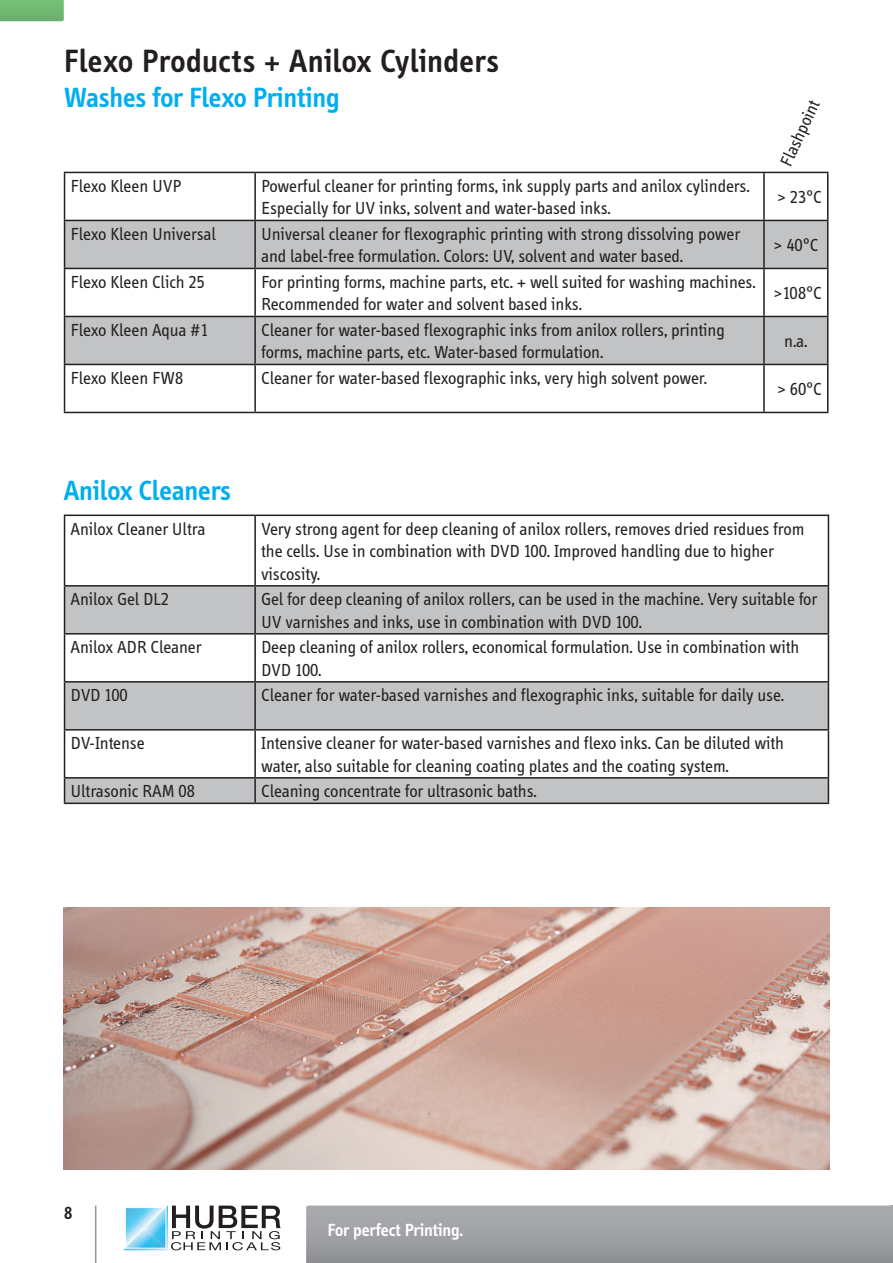
<style>
.page{position:relative;width:893px;height:1263px;background:#fff}
.page>*{position:absolute;margin:0;border:0;box-sizing:border-box;transform-origin:0 0}
.t1{font:600 33px "Info";letter-spacing:.015em;color:#231f20}
.t2{font:600 28.5px "Info";color:#00aeef}
.t3{font:18px/22.5px "Info";color:#231f20}
.t4{font:600 18px "Info";color:#fff}
.t5{font:600 18px "Info";color:#231f20}
</style>
<div class="page">
<svg style="left:0;top:0;width:64px;height:21px"></svg>
<svg style="left:123px;top:1205px;width:158px;height:46px"></svg>
<hr style="left:95px;top:1205px;width:1px;height:58px;background:#939598">
<svg style="left:306px;top:1205px;width:587px;height:58px;background:#9ea0a3"></svg>
<img style="left:64px;top:908px;width:765px;height:261px">
<svg style="left:65px;top:221px;width:762px;height:143px;fill:#c2c3c5"></svg>
<hr style="left:64px;top:173px;width:1px;height:47px;background:#231f20">
<hr style="left:254px;top:173px;width:2px;height:47px;background:#231f20">
<hr style="left:763px;top:173px;width:2px;height:47px;background:#231f20">
<hr style="left:827px;top:173px;width:1px;height:47px;background:#231f20">
<hr style="left:64px;top:220px;width:191px;height:1px;background:#231f20">
<hr style="left:64px;top:221px;width:1px;height:47px;background:#231f20">
<hr style="left:255px;top:220px;width:509px;height:1px;background:#231f20">
<hr style="left:254px;top:221px;width:2px;height:47px;background:#231f20">
<hr style="left:764px;top:220px;width:64px;height:1px;background:#231f20">
<hr style="left:763px;top:221px;width:2px;height:47px;background:#231f20">
<hr style="left:827px;top:221px;width:1px;height:47px;background:#231f20">
<hr style="left:64px;top:268px;width:191px;height:1px;background:#231f20">
<hr style="left:64px;top:269px;width:1px;height:47px;background:#231f20">
<hr style="left:255px;top:268px;width:509px;height:1px;background:#231f20">
<hr style="left:254px;top:269px;width:2px;height:47px;background:#231f20">
<hr style="left:764px;top:268px;width:64px;height:1px;background:#231f20">
<hr style="left:763px;top:269px;width:2px;height:47px;background:#231f20">
<hr style="left:827px;top:269px;width:1px;height:47px;background:#231f20">
<hr style="left:64px;top:316px;width:191px;height:1px;background:#231f20">
<hr style="left:64px;top:317px;width:1px;height:47px;background:#231f20">
<hr style="left:255px;top:316px;width:509px;height:1px;background:#231f20">
<hr style="left:254px;top:317px;width:2px;height:47px;background:#231f20">
<hr style="left:764px;top:316px;width:64px;height:1px;background:#231f20">
<hr style="left:763px;top:317px;width:2px;height:47px;background:#231f20">
<hr style="left:827px;top:317px;width:1px;height:47px;background:#231f20">
<hr style="left:64px;top:364px;width:191px;height:1px;background:#231f20">
<hr style="left:64px;top:365px;width:1px;height:47px;background:#231f20">
<hr style="left:255px;top:364px;width:509px;height:1px;background:#231f20">
<hr style="left:254px;top:365px;width:2px;height:47px;background:#231f20">
<hr style="left:764px;top:364px;width:64px;height:1px;background:#231f20">
<hr style="left:763px;top:365px;width:2px;height:47px;background:#231f20">
<hr style="left:827px;top:365px;width:1px;height:47px;background:#231f20">
<hr style="left:64px;top:412px;width:191px;height:1px;background:#231f20">
<hr style="left:255px;top:412px;width:509px;height:1px;background:#231f20">
<hr style="left:764px;top:412px;width:64px;height:1px;background:#231f20">
<hr style="left:64px;top:172px;width:191px;height:1px;background:#231f20">
<hr style="left:255px;top:172px;width:509px;height:1px;background:#231f20">
<hr style="left:764px;top:172px;width:64px;height:1px;background:#231f20">
<svg style="left:65px;top:586px;width:763px;height:216px;fill:#c2c3c5"></svg>
<hr style="left:64px;top:516px;width:1px;height:69px;background:#231f20">
<hr style="left:254px;top:516px;width:2px;height:69px;background:#231f20">
<hr style="left:828px;top:516px;width:1px;height:69px;background:#231f20">
<hr style="left:64px;top:585px;width:191px;height:1px;background:#231f20">
<hr style="left:64px;top:586px;width:1px;height:47px;background:#231f20">
<hr style="left:255px;top:585px;width:574px;height:1px;background:#231f20">
<hr style="left:254px;top:586px;width:2px;height:47px;background:#231f20">
<hr style="left:828px;top:586px;width:1px;height:47px;background:#231f20">
<hr style="left:64px;top:633px;width:191px;height:1px;background:#231f20">
<hr style="left:64px;top:634px;width:1px;height:47px;background:#231f20">
<hr style="left:255px;top:633px;width:574px;height:1px;background:#231f20">
<hr style="left:254px;top:634px;width:2px;height:47px;background:#231f20">
<hr style="left:828px;top:634px;width:1px;height:47px;background:#231f20">
<hr style="left:64px;top:681px;width:191px;height:1px;background:#231f20">
<hr style="left:64px;top:682px;width:1px;height:47px;background:#231f20">
<hr style="left:255px;top:681px;width:574px;height:1px;background:#231f20">
<hr style="left:254px;top:682px;width:2px;height:47px;background:#231f20">
<hr style="left:828px;top:682px;width:1px;height:47px;background:#231f20">
<hr style="left:64px;top:729px;width:191px;height:1px;background:#231f20">
<hr style="left:64px;top:730px;width:1px;height:47px;background:#231f20">
<hr style="left:255px;top:729px;width:574px;height:1px;background:#231f20">
<hr style="left:254px;top:730px;width:2px;height:47px;background:#231f20">
<hr style="left:828px;top:730px;width:1px;height:47px;background:#231f20">
<hr style="left:64px;top:777px;width:191px;height:1px;background:#231f20">
<svg style="left:64px;top:778px;width:1px;height:24px"></svg>
<hr style="left:255px;top:777px;width:574px;height:1px;background:#231f20">
<hr style="left:254px;top:778px;width:2px;height:24px;background:#231f20">
<svg style="left:828px;top:778px;width:1px;height:24px"></svg>
<hr style="left:64px;top:802px;width:191px;height:2px;background:#231f20">
<hr style="left:255px;top:802px;width:574px;height:2px;background:#231f20">
<hr style="left:64px;top:514px;width:191px;height:2px;background:#231f20">
<hr style="left:255px;top:514px;width:574px;height:2px;background:#231f20">
<h1 class="t1" style="left:64px;top:42px;width:436px">Flexo Products + Anilox Cylinders</h1>
<h2 class="t2" style="left:64px;top:82px;width:277px">Washes for Flexo Printing</h2>
<p class="t3" style="left:775px;top:161px;width:72px;rotate:-65deg">Flashpoint</p>
<p class="t3" style="left:71px;top:175px;width:112px">Flexo Kleen UVP</p>
<p class="t3" style="left:261px;top:175px;width:490px">Powerful cleaner for printing forms, ink supply parts and anilox cylinders.<br>Especially for UV inks, solvent and water-based inks.</p>
<p class="t3" style="left:777px;top:186px;width:46px">&gt; 23°C</p>
<p class="t3" style="left:71px;top:223px;width:147px">Flexo Kleen Universal</p>
<p class="t3" style="left:261px;top:223px;width:480px">Universal cleaner for flexographic printing with strong dissolving power and label-free formulation. Colors: UV, solvent and water based.</p>
<p class="t3" style="left:773px;top:234px;width:46px">&gt; 40°C</p>
<p class="t3" style="left:71px;top:271px;width:136px">Flexo Kleen Clich 25</p>
<p class="t3" style="left:261px;top:271px;width:496px">For printing forms, machine parts, etc. + well suited for washing machines.<br>Recommended for water and solvent based inks.</p>
<p class="t3" style="left:773px;top:282px;width:50px">&gt;108°C</p>
<p class="t3" style="left:71px;top:319px;width:140px">Flexo Kleen Aqua #1</p>
<p class="t3" style="left:261px;top:319px;width:465px">Cleaner for water-based flexographic inks from anilox rollers, printing forms, machine parts, etc. Water-based formulation.</p>
<p class="t3" style="left:784px;top:330px;width:25px">n.a.</p>
<p class="t3" style="left:71px;top:367px;width:114px">Flexo Kleen FW8</p>
<p class="t3" style="left:261px;top:367px;width:447px">Cleaner for water-based flexographic inks, very high solvent power.</p>
<h2 class="t2" style="left:64px;top:474px;width:169px">Anilox Cleaners</h2>
<p class="t3" style="left:777px;top:378px;width:46px">&gt; 60°C</p>
<p class="t3" style="left:71px;top:518px;width:136px">Anilox Cleaner Ultra</p>
<p class="t3" style="left:261px;top:518px;width:545px">Very strong agent for deep cleaning of anilox rollers, removes dried residues from the cells. Use in combination with DVD 100. Improved handling due to higher viscosity.</p>
<p class="t3" style="left:71px;top:588px;width:100px">Anilox Gel DL2</p>
<p class="t3" style="left:261px;top:588px;width:558px">Gel for deep cleaning of anilox rollers, can be used in the machine. Very suitable for<br>UV varnishes and inks, use in combination with DVD 100.</p>
<p class="t3" style="left:71px;top:636px;width:133px">Anilox ADR Cleaner</p>
<p class="t3" style="left:261px;top:636px;width:540px">Deep cleaning of anilox rollers, economical formulation. Use in combination with<br>DVD 100.</p>
<p class="t3" style="left:71px;top:684px;width:59px">DVD 100</p>
<p class="t3" style="left:261px;top:684px;width:525px">Cleaner for water-based varnishes and flexographic inks, suitable for daily use.</p>
<p class="t3" style="left:71px;top:732px;width:76px">DV-Intense</p>
<p class="t3" style="left:261px;top:732px;width:524px">Intensive cleaner for water-based varnishes and flexo inks. Can be diluted with water, also suitable for cleaning coating plates and the coating system.</p>
<p class="t3" style="left:71px;top:780px;width:126px">Ultrasonic RAM 08</p>
<p class="t3" style="left:261px;top:780px;width:277px">Cleaning concentrate for ultrasonic baths.</p>
<p class="t5" style="left:64px;top:1203px;width:10px">8</p>
<p class="t4" style="left:327px;top:1219px;width:137px">For perfect Printing.</p>
</div>
